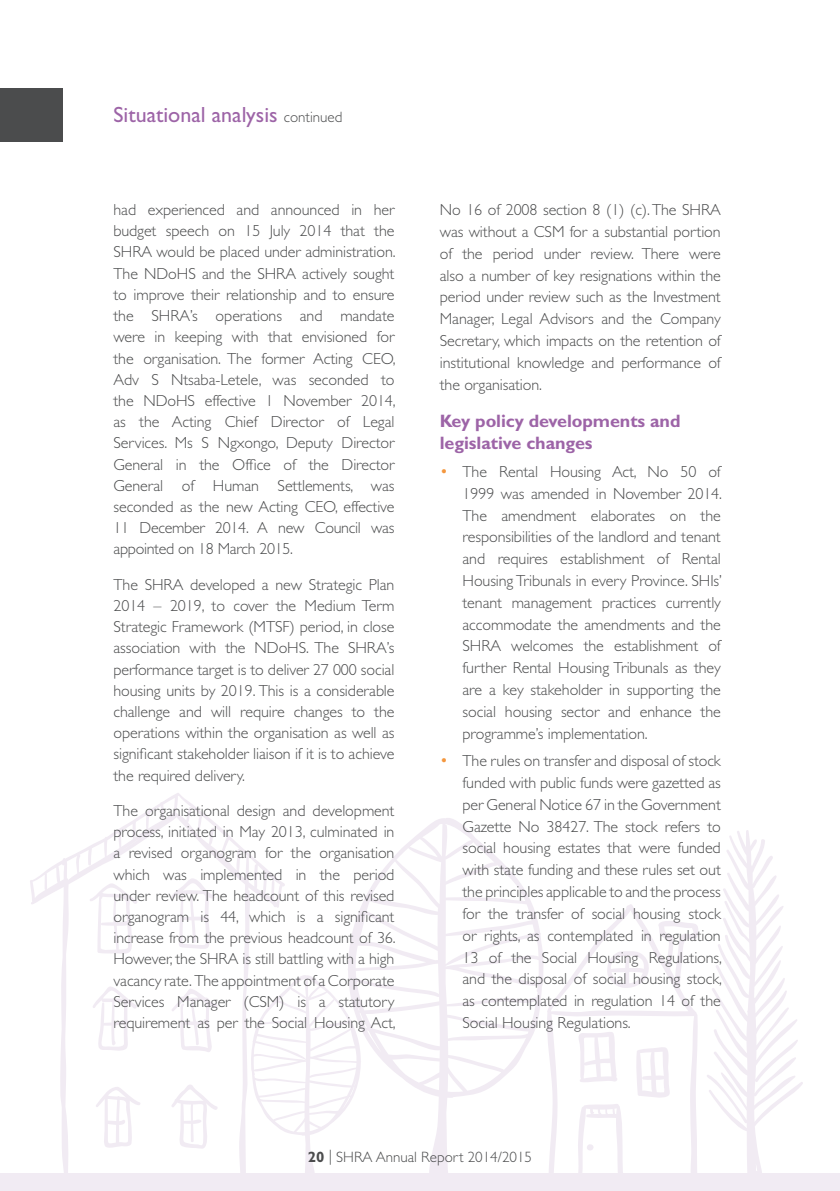
<style>
.page{position:relative;width:840px;height:1191px;background:#fff}
.page>*{position:absolute;margin:0;border:0;box-sizing:border-box;transform-origin:0 0}
._2015_page_head_smal{font:22px "Gill Sans Std";color:#9d64a7}
.Head_1{font:700 18px/22.8px "Gill Sans Std";letter-spacing:-.005em;color:#9d64a7}
._2015_body{font:300 16px/21.2px "Gill Sans Std";letter-spacing:-.005em;color:#4b4c4d;text-align:justify}
.t1{font:300 15px "Gill Sans Std";color:#4b4c4d}
.s1{font-weight:300;font-size:15px;color:#4b4c4d}
.s2{font-size:17px;color:#f4973e}
.s3{font-weight:700}
</style>
<div class="page">
<div style="left:0;top:88px;width:62px;height:53px;background:#4b4c4d"></div>
<div style="left:0;top:1174px;width:839px;height:17px;background:#f1ebf3"></div>
<svg style="left:348px;top:818px;width:195px;height:356px"></svg>
<svg style="left:285px;top:973px;width:76px;height:201px"></svg>
<svg style="left:705px;top:830px;width:98px;height:344px"></svg>
<svg style="left:545px;top:904px;width:153px;height:270px"></svg>
<svg style="left:606px;top:950px;width:44px;height:41px"></svg>
<svg style="left:577px;top:1031px;width:98px;height:143px"></svg>
<svg style="left:30px;top:793px;width:255px;height:381px"></svg>
<svg style="left:89px;top:882px;width:49px;height:73px"></svg>
<svg style="left:171px;top:878px;width:44px;height:72px"></svg>
<svg style="left:92px;top:986px;width:45px;height:66px"></svg>
<svg style="left:171px;top:988px;width:47px;height:64px"></svg>
<svg style="left:95px;top:1086px;width:46px;height:63px"></svg>
<svg style="left:170px;top:1083px;width:49px;height:68px"></svg>
<p class="_2015_page_head_smal" style="left:113px;top:102px;width:230px">Situational analysis <span class="s1">continued</span></p>
<p class="_2015_body" style="left:113px;top:199px;width:283px">had experienced and announced in her budget speech on 15 July 2014 that the SHRA would be placed under administration.<br>The NDoHS and the SHRA actively sought to improve their relationship and to ensure the SHRA’s operations and mandate were in keeping with that envisioned for the organisation. The former Acting CEO, Adv S Ntsaba-Letele, was seconded to the NDoHS effective 1 November 2014, as the Acting Chief Director of Legal Services. Ms S Ngxongo, Deputy Director General in the Office of the Director General of Human Settlements, was seconded as the new Acting CEO, effective 11 December 2014. A new Council was appointed on 18 March 2015.</p>
<p class="_2015_body" style="left:113px;top:574px;width:282px">The SHRA developed a new Strategic Plan 2014 – 2019, to cover the Medium Term Strategic Framework (MTSF) period, in close association with the NDoHS. The SHRA’s performance target is to deliver 27 000 social housing units by 2019. This is a considerable challenge and will require changes to the operations within the organisation as well as significant stakeholder liaison if it is to achieve the required delivery.</p>
<p class="_2015_body" style="left:113px;top:800px;width:283px">The organisational design and development process, initiated in May 2013, culminated in a revised organogram for the organisation which was implemented in the period under review. The headcount of this revised organogram is 44, which is a significant increase from the previous headcount of 36.<br>However, the SHRA is still battling with a high vacancy rate. The appointment of a Corporate Services Manager (CSM) is a statutory requirement as per the Social Housing Act,</p>
<p class="_2015_body" style="left:439px;top:199px;width:282px;line-height:21.8px">No 16 of 2008 section 8 (1) (c). The SHRA was without a CSM for a substantial portion of the period under review. There were also a number of key resignations within the period under review such as the Investment Manager, Legal Advisors and the Company Secretary, which impacts on the retention of institutional knowledge and performance of the organisation.</p>
<p class="Head_1" style="left:439px;top:409px;width:242px">Key policy developments and legislative changes</p>
<p class="_2015_body" style="left:462px;top:461px;width:261px;line-height:21.8px;text-indent:-23px"><span class="s2">•</span> The Rental Housing Act, No 50 of 1999 was amended in November 2014.<br>The amendment elaborates on the responsibilities of the landlord and tenant and requires establishment of Rental Housing Tribunals in every Province. SHIs’ tenant management practices currently accommodate the amendments and the SHRA welcomes the establishment of further Rental Housing Tribunals as they are a key stakeholder in supporting the social housing sector and enhance the programme’s implementation.</p>
<p class="_2015_body" style="left:462px;top:750px;width:261px;line-height:21.8px;text-indent:-23px"><span class="s2">•</span> The rules on transfer and disposal of stock funded with public funds were gazetted as per General Notice 67 in the Government Gazette No 38427. The stock refers to social housing estates that were funded with state funding and these rules set out the principles applicable to and the process for the transfer of social housing stock or rights, as contemplated in regulation 13 of the Social Housing Regulations, and the disposal of social housing stock, as contemplated in regulation 14 of the Social Housing Regulations.</p>
<p class="t1" style="left:308px;top:1148px;width:225px"><span class="s3">20</span> | SHRA Annual Report 2014/2015</p>
</div>
